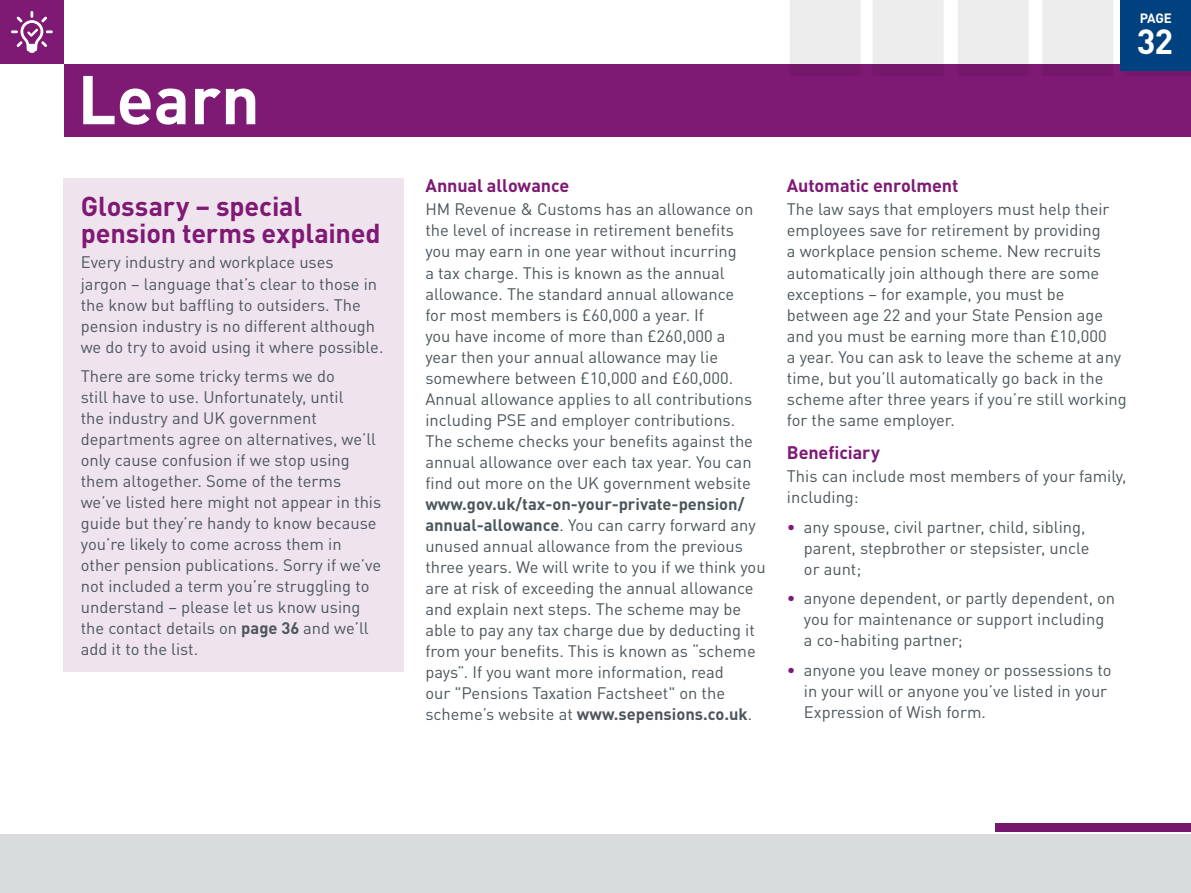
<style>
.page{position:relative;width:1191px;height:893px;background:#fff}
.page>*{position:absolute;margin:0;border:0;box-sizing:border-box;transform-origin:0 0}
.t1{font:700 67.8px "DIN Pro";color:#fff}
.t2{font:700 34.5px "DIN Pro";color:#fff}
.t3{font:700 27px/27px "DIN Pro";letter-spacing:-.005em;color:#7e1974}
.t4{font:700 18px "DIN Pro";letter-spacing:-.005em;color:#7e1974}
.t5{font:16.5px/21px "DIN Pro";color:#4c565c}
.t6{font:700 13.35px "DIN Pro";color:#fff}
.s1{font-weight:700}
.s2{color:#7e1974}
</style>
<div class="page">
<div style="left:64px;top:179px;width:340px;height:493px;background:#efe3ee"></div>
<div style="left:0;top:0;width:64px;height:64px;background:#7e1974"></div>
<div style="left:64px;top:64px;width:260px;height:72px;background:#7e1974"></div>
<svg style="left:11px;top:11px;width:42px;height:42px"></svg>
<div style="left:286px;top:64px;width:905px;height:72px;background:#7e1974"></div>
<div style="left:995px;top:823px;width:196px;height:8px;background:#75176b"></div>
<div style="left:0;top:834px;width:1191px;height:59px;background:#d9dcdd"></div>
<div style="left:790px;top:0;width:70px;height:64px;background:#ededed"></div>
<div style="left:873px;top:0;width:70px;height:64px;background:#ededed"></div>
<div style="left:958px;top:0;width:70px;height:64px;background:#ededed"></div>
<div style="left:1042px;top:0;width:71px;height:64px;background:#ededed"></div>
<div style="left:1120px;top:0;width:71px;height:71px;background:#00427f"></div>
<h1 class="t1" style="left:78px;top:43px;width:184px">Learn</h1>
<h3 class="t3" style="left:81px;top:190px;width:301px">Glossary – special pension terms explained</h3>
<p class="t5" style="left:81px;top:250px;width:304px">Every industry and workplace uses jargon – language that’s clear to those in the know but baffling to outsiders. The pension industry is no different although we do try to avoid using it where possible.</p>
<p class="t5" style="left:81px;top:364px;width:302px">There are some tricky terms we do<br>still have to use. Unfortunately, until<br>the industry and UK government departments agree on alternatives, we’ll only cause confusion if we stop using them altogether. Some of the terms we’ve listed here might not appear in this guide but they’re handy to know because you’re likely to come across them in other pension publications. Sorry if we’ve not included a term you’re struggling to understand – please let us know using the contact details on <span class="s1">page 36</span> and we’ll add it to the list.</p>
<p class="t6" style="left:1139px;top:7px;width:34px">PAGE</p>
<h2 class="t2" style="left:1136px;top:13px;width:38px">32</h2>
<p class="t4" style="left:425px;top:171px;width:146px">Annual allowance</p>
<p class="t5" style="left:425px;top:197px;width:329px">HM Revenue &amp; Customs has an allowance on the level of increase in retirement benefits you may earn in one year without incurring<br>a tax charge. This is known as the annual allowance. The standard annual allowance for most members is £60,000 a year. If<br>you have income of more than £260,000 a year then your annual allowance may lie somewhere between £10,000 and £60,000.<br>Annual allowance applies to all contributions including PSE and employer contributions.<br>The scheme checks your benefits against the annual allowance over each tax year. You can find out more on the UK government website</p>
<p class="t5" style="left:425px;top:491px;width:342px"><span class="s1">www.gov.uk/tax-on-your-private-pension/ annual-allowance</span>. You can carry forward any unused annual allowance from the previous three years. We will write to you if we think you are at risk of exceeding the annual allowance and explain next steps. The scheme may be able to pay any tax charge due by deducting it from your benefits. This is known as “scheme pays”. If you want more information, read<br>our "Pensions Taxation Factsheet" on the scheme’s website at <span class="s1">www.sepensions.co.uk</span>.</p>
<p class="t4" style="left:787px;top:171px;width:173px">Automatic enrolment</p>
<p class="t5" style="left:787px;top:197px;width:341px">The law says that employers must help their employees save for retirement by providing<br>a workplace pension scheme. New recruits automatically join although there are some exceptions – for example, you must be between age 22 and your State Pension age and you must be earning more than £10,000<br>a year. You can ask to leave the scheme at any time, but you’ll automatically go back in the scheme after three years if you’re still working for the same employer.</p>
<p class="t4" style="left:787px;top:438px;width:95px">Beneficiary</p>
<p class="t5" style="left:787px;top:464px;width:341px">This can include most members of your family, including:</p>
<p class="t5" style="left:804px;top:515px;width:287px;text-indent:-17px"><span class="s2">•</span> any spouse, civil partner, child, sibling, parent, stepbrother or stepsister, uncle or aunt;</p>
<p class="t5" style="left:804px;top:586px;width:313px;text-indent:-17px"><span class="s2">•</span> anyone dependent, or partly dependent, on you for maintenance or support including a co-habiting partner;</p>
<p class="t5" style="left:804px;top:658px;width:309px;text-indent:-17px"><span class="s2">•</span> anyone you leave money or possessions to in your will or anyone you’ve listed in your<br>Expression of Wish form.</p>
</div>
